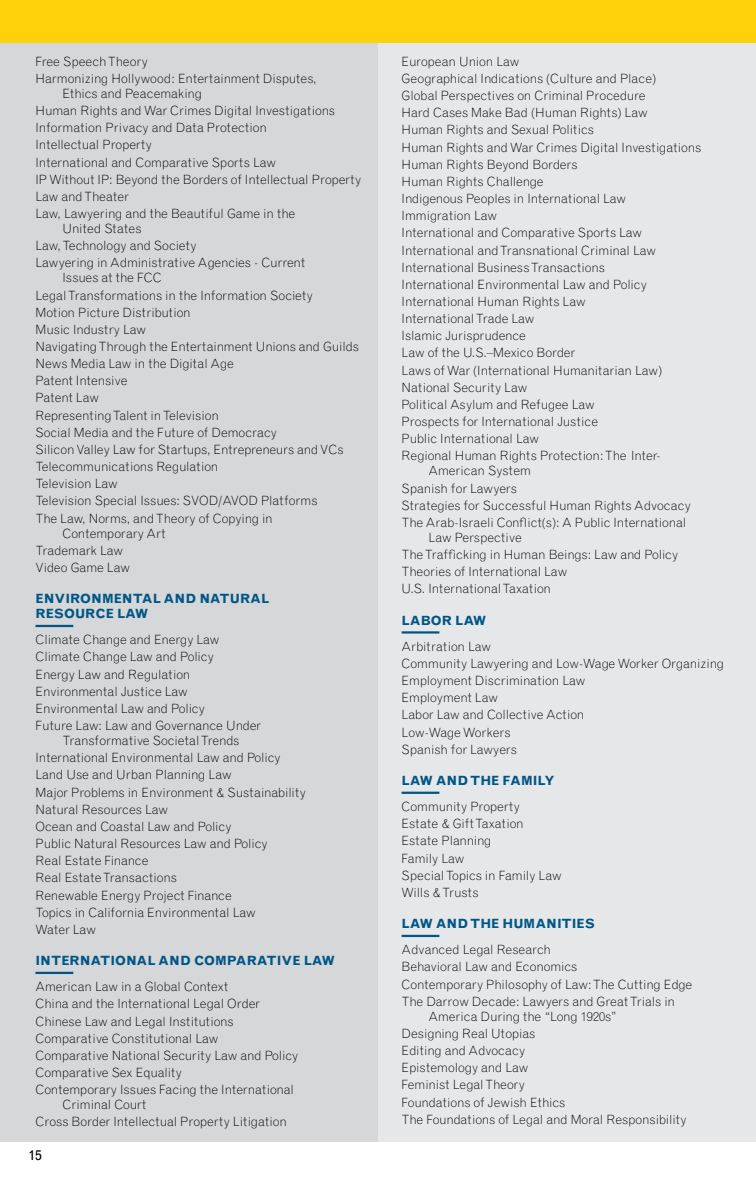
<style>
.page{position:relative;width:756px;height:1188px;background:#fff}
.page>*{position:absolute;margin:0;border:0;box-sizing:border-box;transform-origin:0 0}
.t1{font:14.25px "Grotesque MT Std";color:#000}
.t2{font:300 12.75px/17.1px "Grotesque MT Std";letter-spacing:-.005em;color:#000}
.t3{font:700 12.75px/15px "Grotesque MT Std";color:#005687}
</style>
<div class="page">
<div style="left:0;top:0;width:756px;height:111px;background:#fed109"></div>
<div style="left:0;top:44px;width:378px;height:1098px;background:#d5d7d8"></div>
<div style="left:378px;top:44px;width:378px;height:1098px;background:#e6e7e8"></div>
<hr style="left:36px;top:625px;width:37px;height:2px;background:#005687">
<hr style="left:36px;top:972px;width:37px;height:2px;background:#005687">
<hr style="left:402px;top:631px;width:37px;height:3px;background:#005687">
<hr style="left:402px;top:792px;width:37px;height:2px;background:#005687">
<hr style="left:402px;top:935px;width:37px;height:2px;background:#005687">
<p class="t2" style="left:36px;top:53px;width:283px">Free Speech Theory<br>Harmonizing Hollywood: Entertainment Disputes,</p>
<p class="t2" style="left:36px;top:85px;width:327px;text-indent:27px">Ethics and Peacemaking<br>Human Rights and War Crimes Digital Investigations Information Privacy and Data Protection<br>Intellectual Property<br>International and Comparative Sports Law<br>IP Without IP: Beyond the Borders of Intellectual Property Law and Theater<br>Law, Lawyering and the Beautiful Game in the</p>
<p class="t2" style="left:36px;top:220px;width:271px;text-indent:27px">United States<br>Law, Technology and Society<br>Lawyering in Administrative Agencies - Current</p>
<p class="t2" style="left:36px;top:269px;width:325px;text-indent:27px">Issues at the FCC<br>Legal Transformations in the Information Society<br>Motion Picture Distribution<br>Music Industry Law<br>Navigating Through the Entertainment Unions and Guilds News Media Law in the Digital Age<br>Patent Intensive<br>Patent Law<br>Representing Talent in Television<br>Social Media and the Future of Democracy<br>Silicon Valley Law for Startups, Entrepreneurs and VCs Telecommunications Regulation<br>Television Law<br>Television Special Issues: SVOD/AVOD Platforms<br>The Law, Norms, and Theory of Copying in</p>
<p class="t2" style="left:36px;top:525px;width:132px;text-indent:27px">Contemporary Art<br>Trademark Law<br>Video Game Law</p>
<p class="t3" style="left:36px;top:591px;width:235px">ENVIRONMENTAL AND NATURAL<br>RESOURCE LAW</p>
<p class="t2" style="left:36px;top:631px;width:227px">Climate Change and Energy Law<br>Climate Change Law and Policy<br>Energy Law and Regulation<br>Environmental Justice Law<br>Environmental Law and Policy<br>Future Law: Law and Governance Under</p>
<p class="t2" style="left:36px;top:732px;width:272px;text-indent:27px">Transformative Societal Trends<br>International Environmental Law and Policy<br>Land Use and Urban Planning Law<br>Major Problems in Environment &amp; Sustainability<br>Natural Resources Law<br>Ocean and Coastal Law and Policy<br>Public Natural Resources Law and Policy<br>Real Estate Finance<br>Real Estate Transactions<br>Renewable Energy Project Finance<br>Topics in California Environmental Law<br>Water Law</p>
<p class="t3" style="left:36px;top:953px;width:301px">INTERNATIONAL AND COMPARATIVE LAW</p>
<p class="t2" style="left:36px;top:978px;width:264px">American Law in a Global Context<br>China and the International Legal Order Chinese Law and Legal Institutions Comparative Constitutional Law<br>Comparative National Security Law and Policy Comparative Sex Equality<br>Contemporary Issues Facing the International</p>
<p class="t2" style="left:36px;top:1096px;width:253px;text-indent:27px">Criminal Court<br>Cross Border Intellectual Property Litigation</p>
<p class="t1" style="left:28px;top:1147px;width:15px">15</p>
<p class="t2" style="left:402px;top:53px;width:301px">European Union Law<br>Geographical Indications (Culture and Place)<br>Global Perspectives on Criminal Procedure<br>Hard Cases Make Bad (Human Rights) Law<br>Human Rights and Sexual Politics<br>Human Rights and War Crimes Digital Investigations Human Rights Beyond Borders<br>Human Rights Challenge<br>Indigenous Peoples in International Law<br>Immigration Law<br>International and Comparative Sports Law International and Transnational Criminal Law International Business Transactions<br>International Environmental Law and Policy International Human Rights Law<br>International Trade Law<br>Islamic Jurisprudence<br>Law of the U.S.–Mexico Border<br>Laws of War (International Humanitarian Law)<br>National Security Law<br>Political Asylum and Refugee Law<br>Prospects for International Justice<br>Public International Law<br>Regional Human Rights Protection: The Inter-</p>
<p class="t2" style="left:402px;top:462px;width:291px;text-indent:27px">American System<br>Spanish for Lawyers<br>Strategies for Successful Human Rights Advocacy The Arab-Israeli Conflict(s): A Public International</p>
<p class="t2" style="left:402px;top:529px;width:278px;text-indent:27px">Law Perspective<br>The Trafficking in Human Beings: Law and Policy<br>Theories of International Law<br>U.S. International Taxation</p>
<p class="t3" style="left:402px;top:613px;width:87px">LABOR LAW</p>
<p class="t2" style="left:402px;top:638px;width:324px">Arbitration Law<br>Community Lawyering and Low-Wage Worker Organizing<br>Employment Discrimination Law<br>Employment Law<br>Labor Law and Collective Action<br>Low-Wage Workers<br>Spanish for Lawyers</p>
<p class="t3" style="left:402px;top:773px;width:155px">LAW AND THE FAMILY</p>
<p class="t2" style="left:402px;top:798px;width:162px">Community Property<br>Estate &amp; Gift Taxation<br>Estate Planning<br>Family Law<br>Special Topics in Family Law<br>Wills &amp; Trusts</p>
<p class="t3" style="left:402px;top:916px;width:195px">LAW AND THE HUMANITIES</p>
<p class="t2" style="left:402px;top:941px;width:292px">Advanced Legal Research<br>Behavioral Law and Economics<br>Contemporary Philosophy of Law: The Cutting Edge The Darrow Decade: Lawyers and Great Trials in</p>
<p class="t2" style="left:402px;top:1008px;width:287px;text-indent:27px">America During the “Long 1920s”<br>Designing Real Utopias<br>Editing and Advocacy<br>Epistemology and Law<br>Feminist Legal Theory<br>Foundations of Jewish Ethics<br>The Foundations of Legal and Moral Responsibility</p>
</div>
